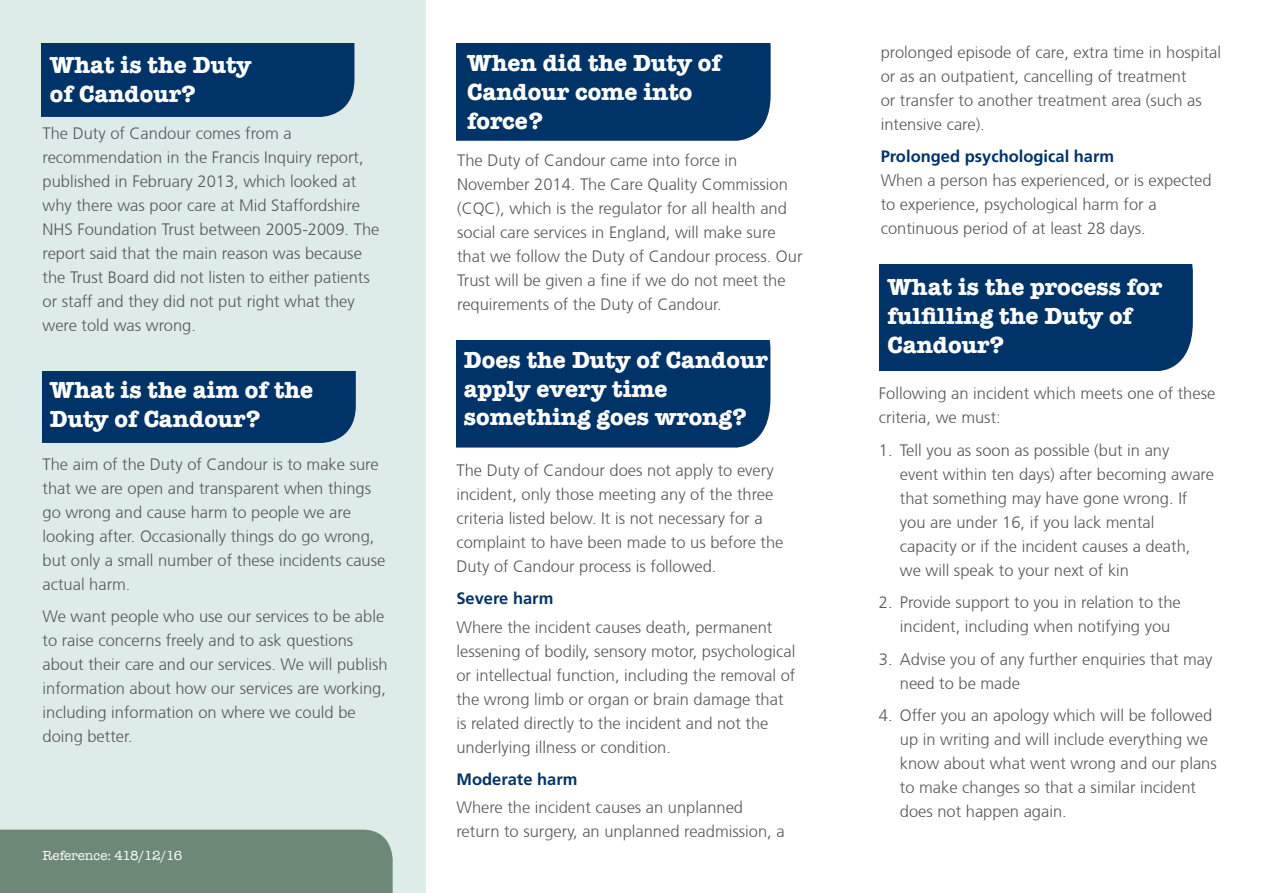
<style>
.page{position:relative;width:1263px;height:893px;background:#fff}
.page>*{position:absolute;margin:0;border:0;box-sizing:border-box;transform-origin:0 0}
.t1{font:700 24px/28.8px "American Typewriter";color:#fff}
.t2{font:300 16.5px/24px "Frutiger CE";color:#57585a}
.t3{font:700 16.5px "Frutiger";color:#003367}
.t4{font:13.5px "American Typewriter";color:#fff}
</style>
<div class="page">
<div style="left:456px;top:43px;width:315px;height:98px;background:#003367"></div>
<div style="left:456px;top:340px;width:314px;height:108px;background:#003367"></div>
<div style="left:879px;top:264px;width:314px;height:107px;background:#003367"></div>
<div style="left:0;top:0;width:425px;height:893px;background:#ddebe9"></div>
<div style="left:0;top:830px;width:393px;height:63px;background:#6e8878"></div>
<div style="left:41px;top:43px;width:313px;height:74px;background:#003367"></div>
<div style="left:42px;top:371px;width:314px;height:72px;background:#003367"></div>
<p class="t1" style="left:50px;top:50px;width:203px">What is the Duty of Candour?</p>
<p class="t2" style="left:43px;top:121px;width:338px">The Duty of Candour comes from a recommendation in the Francis Inquiry report, published in February 2013, which looked at why there was poor care at Mid Staffordshire NHS Foundation Trust between 2005-2009. The report said that the main reason was because the Trust Board did not listen to either patients or staff and they did not put right what they were told was wrong.</p>
<p class="t1" style="left:50px;top:374px;width:265px">What is the aim of the<br>Duty of Candour?</p>
<p class="t2" style="left:43px;top:452px;width:344px">The aim of the Duty of Candour is to make sure that we are open and transparent when things go wrong and cause harm to people we are looking after. Occasionally things do go wrong, but only a small number of these incidents cause actual harm.</p>
<p class="t2" style="left:43px;top:604px;width:347px">We want people who use our services to be able to raise concerns freely and to ask questions about their care and our services. We will publish information about how our services are working, including information on where we could be doing better.</p>
<p class="t4" style="left:43px;top:845px;width:141px">Reference: 418/12/16</p>
<p class="t1" style="left:467px;top:47px;width:255px">When did the Duty of<br>Candour come into force?</p>
<p class="t2" style="left:457px;top:148px;width:347px">The Duty of Candour came into force in November 2014. The Care Quality Commission (CQC), which is the regulator for all health and social care services in England, will make sure that we follow the Duty of Candour process. Our Trust will be given a fine if we do not meet the requirements of the Duty of Candour.</p>
<p class="t1" style="left:464px;top:344px;width:305px">Does the Duty of Candour apply every time something goes wrong?</p>
<p class="t2" style="left:456px;top:458px;width:329px">The Duty of Candour does not apply to every incident, only those meeting any of the three criteria listed below. It is not necessary for a complaint to have been made to us before the Duty of Candour process is followed.</p>
<p class="t3" style="left:456px;top:589px;width:98px">Severe harm</p>
<p class="t2" style="left:456px;top:615px;width:340px">Where the incident causes death, permanent lessening of bodily, sensory motor, psychological or intellectual function, including the removal of the wrong limb or organ or brain damage that is related directly to the incident and not the underlying illness or condition.</p>
<p class="t3" style="left:456px;top:770px;width:123px">Moderate harm</p>
<p class="t2" style="left:456px;top:795px;width:330px">Where the incident causes an unplanned return to surgery, an unplanned readmission, a</p>
<p class="t2" style="left:881px;top:40px;width:342px">prolonged episode of care, extra time in hospital or as an outpatient, cancelling of treatment<br>or transfer to another treatment area (such as intensive care).</p>
<p class="t3" style="left:881px;top:147px;width:235px">Prolonged psychological harm</p>
<p class="t2" style="left:881px;top:168px;width:332px">When a person has experienced, or is expected to experience, psychological harm for a continuous period of at least 28 days.</p>
<p class="t1" style="left:887px;top:271px;width:276px">What is the process for fulfilling the Duty of<br>Candour?</p>
<p class="t2" style="left:879px;top:381px;width:338px">Following an incident which meets one of these criteria, we must:</p>
<p class="t2" style="left:900px;top:438px;width:316px;text-indent:-21px">1. Tell you as soon as possible (but in any<br>event within ten days) after becoming aware that something may have gone wrong. If you are under 16, if you lack mental capacity or if the incident causes a death, we will speak to your next of kin</p>
<p class="t2" style="left:900px;top:590px;width:282px;text-indent:-21px">2. Provide support to you in relation to the incident, including when notifying you</p>
<p class="t2" style="left:900px;top:647px;width:314px;text-indent:-21px">3. Advise you of any further enquiries that may need to be made</p>
<p class="t2" style="left:900px;top:703px;width:318px;text-indent:-21px">4. Offer you an apology which will be followed up in writing and will include everything we know about what went wrong and our plans to make changes so that a similar incident does not happen again.</p>
</div>
